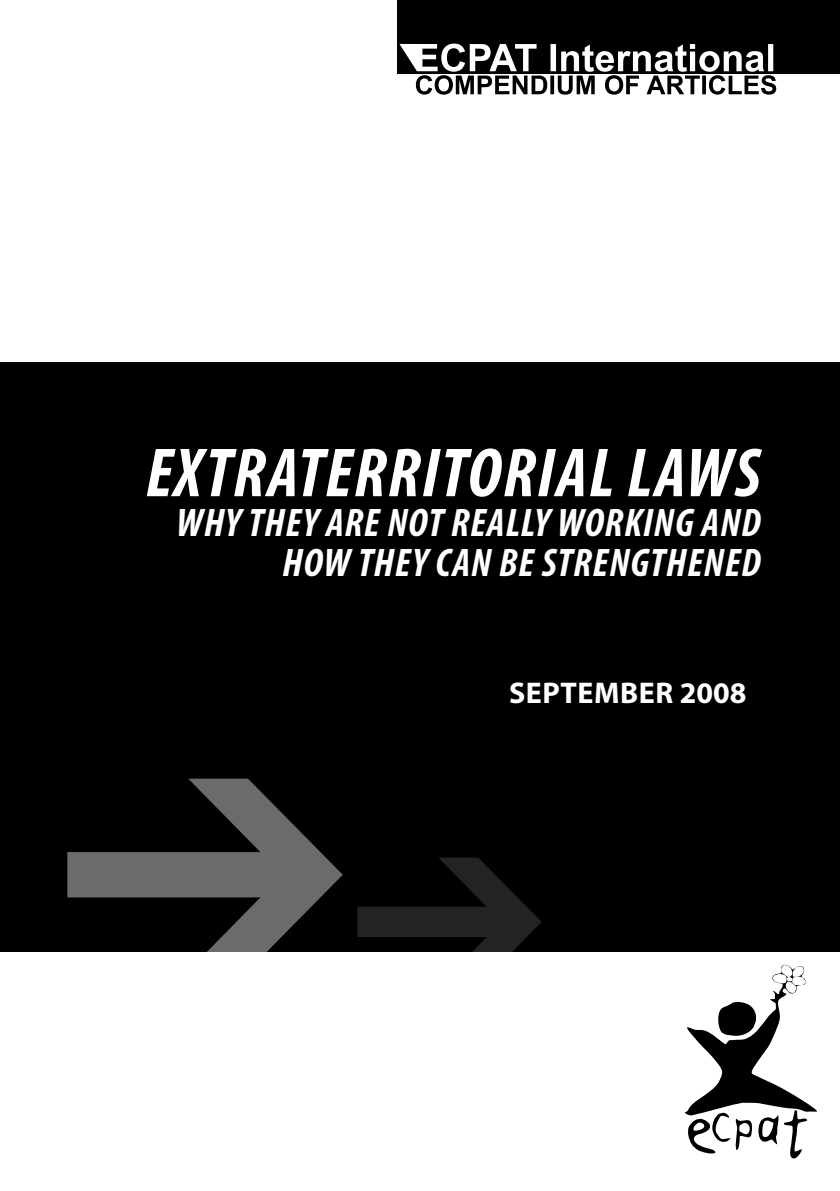
<style>
.page{position:relative;width:840px;height:1191px;background:#fff}
.page>*{position:absolute;margin:0;border:0;box-sizing:border-box;transform-origin:0 0}
.t1{font:italic 700 condensed 70px "Myriad Pro";letter-spacing:.025em;color:#fff}
.t2{font:italic 700 condensed 40px/40px "Myriad Pro";letter-spacing:.025em;color:#fff;text-align:right}
.t3{font:700 30px "Myriad Pro";letter-spacing:.02em;color:#fff}
</style>
<div class="page">
<div style="left:0;top:362px;width:839px;height:589px;background:#000"></div>
<svg style="left:67px;top:778px;width:275px;height:174px"></svg>
<svg style="left:357px;top:857px;width:184px;height:95px"></svg>
<img style="left:684px;top:964px;width:132px;height:151px">
<div style="left:398px;top:0;width:441px;height:74px;background:#000"></div>
<svg style="left:399px;top:44px;width:376px;height:51px"></svg>
<h1 class="t1" style="left:146px;top:429px;width:616px">EXTRATERRITORIAL LAWS</h1>
<p class="t2" style="left:176px;top:502px;width:585px">WHY THEY ARE NOT REALLY WORKING AND<br>HOW THEY CAN BE STRENGTHENED</p>
<p class="t3" style="left:508px;top:673px;width:239px">SEPTEMBER 2008</p>
</div>
